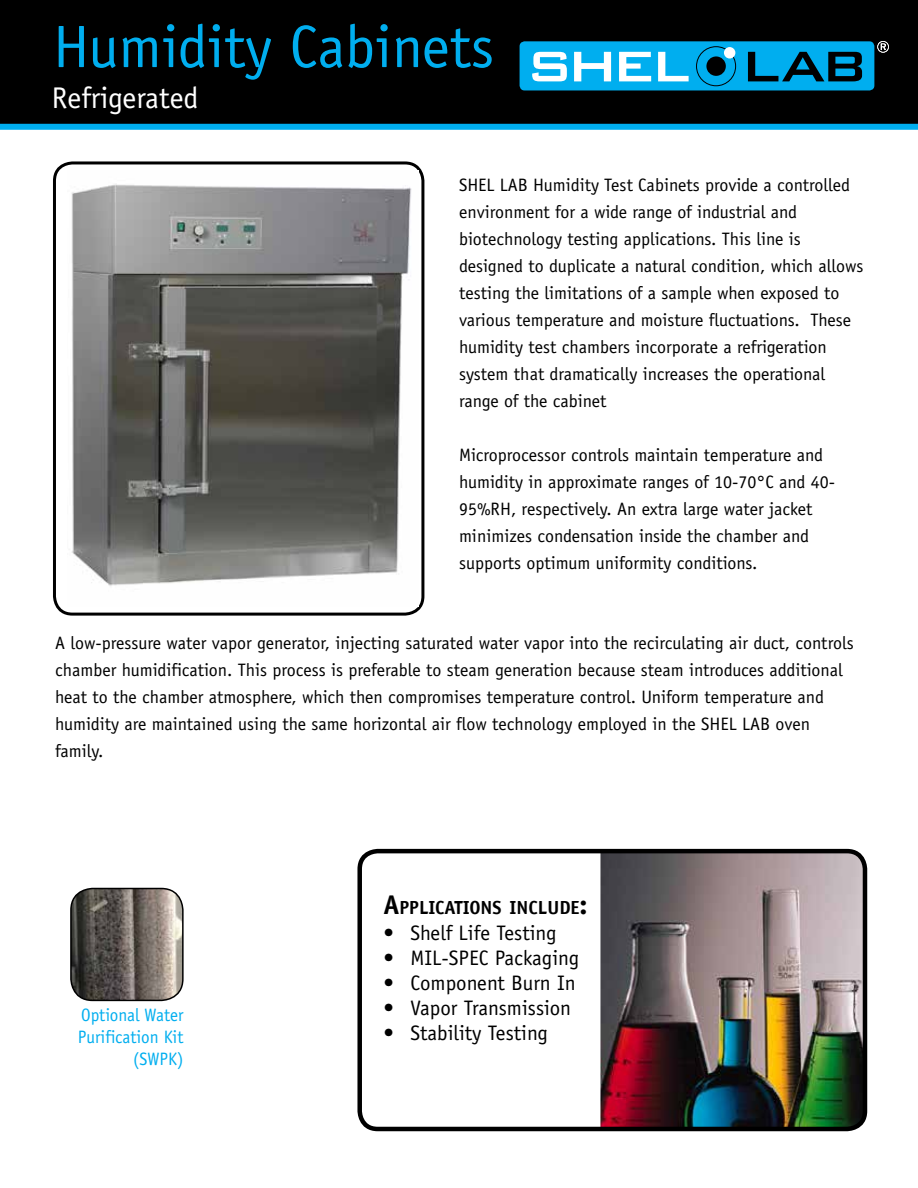
<style>
.page{position:relative;width:918px;height:1188px;background:#fff}
.page>*{position:absolute;margin:0;border:0;box-sizing:border-box;transform-origin:0 0}
.t1{font:60px "Officina Sans";color:#00aeef}
.t2{font:30px "Officina Sans";color:#fff}
.t3{font:21px "Officina Sans";color:#000}
.t4{font:700 18.9px "Officina Sans";color:#000}
.t5{font:18px/27px "Officina Sans";color:#000}
.t6{font:18px/21.6px "Officina Sans";color:#00aeef;text-align:right;scale:.96 1}
.s1{font-size:27px}
</style>
<div class="page">
<img style="left:600px;top:851px;width:265px;height:275px">
<div style="left:357px;top:849px;width:510px;height:282px;border:4px solid #000;border-radius:18px"></div>
<div style="left:53px;top:161px;width:371px;height:455px;border:3px solid #000;border-radius:18px"></div>
<img style="left:71px;top:184px;width:341px;height:402px">
<div style="left:0;top:0;width:918px;height:130px;background:#000"></div>
<div style="left:520px;top:41px;width:354px;height:49px;background:#00aeef;border-radius:5px"></div>
<svg style="left:748px;top:52px;width:114px;height:29px"></svg>
<svg style="left:532px;top:52px;width:157px;height:29px"></svg>
<div style="left:696px;top:46px;width:40px;height:40px;border:1px solid #000;border-radius:50%"></div>
<div style="left:706px;top:56px;width:20px;height:20px;background:#000;border-radius:50%"></div>
<div style="left:724px;top:47px;width:11px;height:12px;background:#fff;border-radius:50%"></div>
<svg style="left:877px;top:41px;width:12px;height:12px"></svg>
<img style="left:71px;top:889px;width:112px;height:111px">
<div style="left:70px;top:888px;width:114px;height:113px;border:2px solid #000;border-radius:22px"></div>
<h1 class="t1" style="left:53px;top:12px;width:443px">Humidity Cabinets</h1>
<h2 class="t2" style="left:52px;top:81px;width:148px">Refrigerated</h2>
<p class="t5" style="left:459px;top:171px;width:406px">SHEL LAB Humidity Test Cabinets provide a controlled environment for a wide range of industrial and biotechnology testing applications. This line is designed to duplicate a natural condition, which allows testing the limitations of a sample when exposed to various temperature and moisture fluctuations. These humidity test chambers incorporate a refrigeration system that dramatically increases the operational range of the cabinet</p>
<p class="t5" style="left:459px;top:441px;width:378px">Microprocessor controls maintain temperature and humidity in approximate ranges of 10-70°C and 40- 95%RH, respectively. An extra large water jacket minimizes condensation inside the chamber and supports optimum uniformity conditions.</p>
<p class="t5" style="left:55px;top:629px;width:800px">A low-pressure water vapor generator, injecting saturated water vapor into the recirculating air duct, controls chamber humidification. This process is preferable to steam generation because steam introduces additional heat to the chamber atmosphere, which then compromises temperature control. Uniform temperature and humidity are maintained using the same horizontal air flow technology employed in the SHEL LAB oven family.</p>
<p class="t6" style="left:78px;top:1005px;width:111px">Optional Water<br>Purification Kit (SWPK)</p>
<p class="t4" style="left:383px;top:896px;width:206px"><span class="s1">A</span>PPLICATIONS INCLUDE<span class="s1">:</span></p>
<p class="t3" style="left:383px;top:920px;width:175px">• Shelf Life Testing</p>
<p class="t3" style="left:383px;top:946px;width:197px">• MIL-SPEC Packaging</p>
<p class="t3" style="left:383px;top:971px;width:194px">• Component Burn In</p>
<p class="t3" style="left:383px;top:996px;width:189px">• Vapor Transmission</p>
<p class="t3" style="left:383px;top:1021px;width:166px">• Stability Testing</p>
</div>
